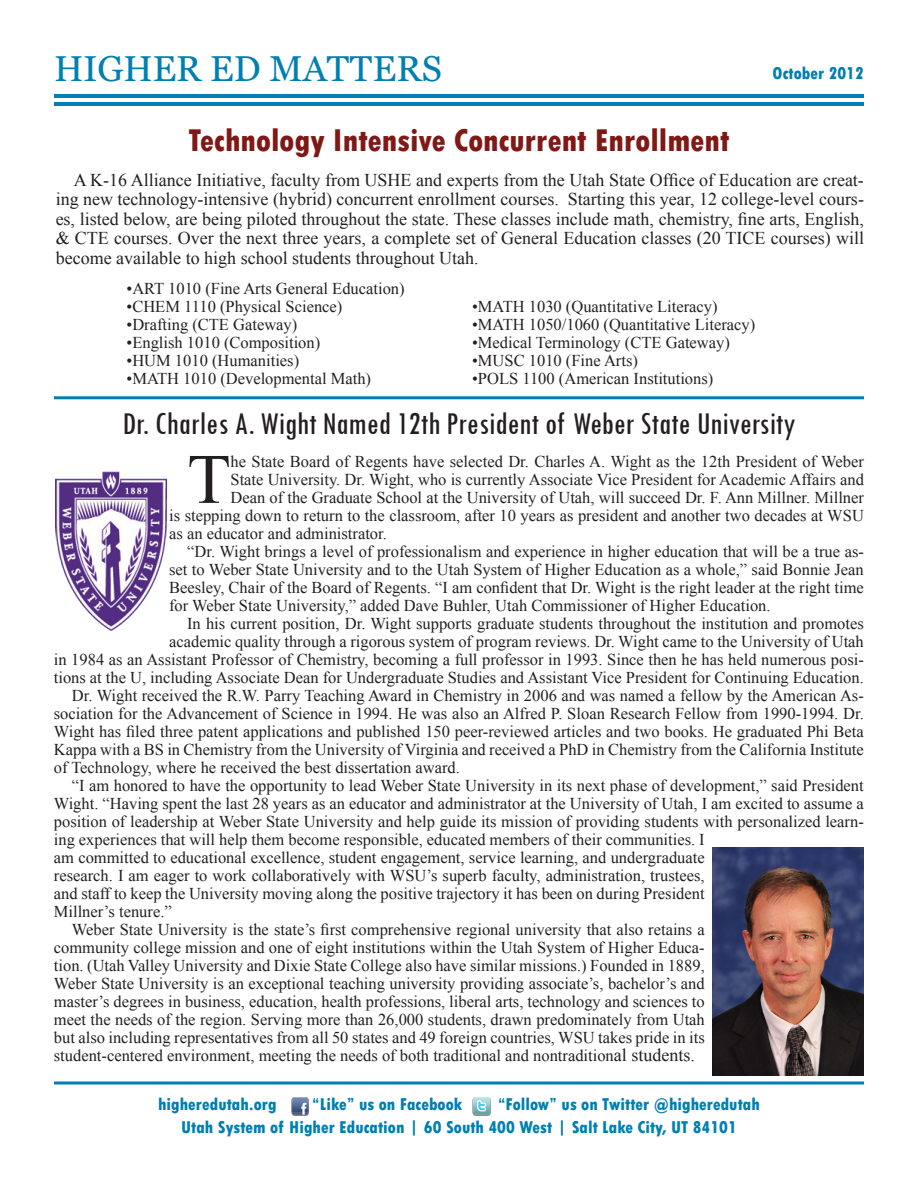
<style>
.page{position:relative;width:918px;height:1188px;background:#fff}
.page>*{position:absolute;margin:0;border:0;box-sizing:border-box;transform-origin:0 0}
.t1{font:70.8px "Times New Roman";color:#231f20}
.t2{font:36px "Georgia";color:#007fb2}
.t3{font:condensed 33px "Tw Cen";color:#231f20}
.t4{font:800 condensed 33px "Tw Cen";color:#801916}
.t5{font:18px/19.5px "Times New Roman";color:#231f20;text-align:justify}
.t6{font:800 condensed 18px "Tw Cen";color:#007fb2}
.t7{font:16.5px "Times New Roman";color:#231f20}
.s1{font-size:18px}
</style>
<div class="page">
<hr style="left:54px;top:94px;width:810px;height:4px;background:#007fb2">
<hr style="left:54px;top:102px;width:810px;height:4px;background:#007fb2">
<hr style="left:54px;top:1082px;width:810px;height:2px;background:#007fb2">
<img style="left:291px;top:1098px;width:18px;height:17px">
<img style="left:472px;top:1098px;width:18px;height:17px">
<img style="left:712px;top:848px;width:152px;height:227px">
<img style="left:56px;top:471px;width:111px;height:159px">
<hr style="left:54px;top:396px;width:810px;height:3px;background:#007fb2">
<h2 class="t2" style="left:54px;top:46px;width:389px">HIGHER ED MATTERS</h2>
<p class="t6" style="left:773px;top:63px;width:93px">October 2012</p>
<h3 class="t4" style="left:188px;top:121px;width:543px">Technology Intensive Concurrent Enrollment</h3>
<p class="t5" style="left:56px;top:170px;width:810px;text-indent:18px">A K-16 Alliance Initiative, faculty from USHE and experts from the Utah State Office of Education are creat&shy;ing new technology-intensive (hybrid) concurrent enrollment courses. Starting this year, 12 college-level cours&shy;es, listed below, are being piloted throughout the state. These classes include math, chemistry, fine arts, English, &amp; CTE courses. Over the next three years, a complete set of General Education classes (20 TICE courses) will become available to high school students throughout Utah.</p>
<p class="t7" style="left:127px;top:278px;width:280px">•ART 1010 (Fine Arts General Education)</p>
<p class="t7" style="left:127px;top:296px;width:217px">•CHEM 1110 (Physical Science)</p>
<p class="t7" style="left:127px;top:314px;width:172px">•Drafting (CTE Gateway)</p>
<p class="t7" style="left:127px;top:332px;width:195px">•English 1010 (Composition)</p>
<p class="t7" style="left:127px;top:350px;width:174px">•HUM 1010 (Humanities)</p>
<p class="t7" style="left:127px;top:368px;width:246px">•MATH 1010 (Developmental Math)</p>
<p class="t7" style="left:472px;top:296px;width:247px">•MATH 1030 (Quantitative Literacy)</p>
<p class="t7" style="left:472px;top:314px;width:285px">•MATH 1050/1060 (Quantitative Literacy)</p>
<p class="t7" style="left:472px;top:332px;width:259px">•Medical Terminology (CTE Gateway)</p>
<p class="t7" style="left:472px;top:350px;width:167px">•MUSC 1010 (Fine Arts)</p>
<p class="t7" style="left:472px;top:368px;width:243px">•POLS 1100 (American Institutions)</p>
<h3 class="t3" style="left:122px;top:404px;width:675px">Dr. Charles A. Wight Named 12th President of Weber State University</h3>
<h1 class="t1" style="left:187px;top:432px;width:45px">T</h1>
<p class="t7" style="left:231px;top:450px;width:635px">he State Board of Regents have selected Dr. Charles A. Wight as the 12th President of Weber</p>
<p class="t7" style="left:231px;top:468px;width:635px">State University. Dr. Wight, who is currently Associate Vice President for Academic Affairs and</p>
<p class="t7" style="left:231px;top:486px;width:635px">Dean of the Graduate School at the University of Utah, will succeed Dr. F. Ann Millner. Millner</p>
<p class="t7" style="left:169px;top:504px;width:696px">is stepping down to return to the classroom, after 10 years as president and another two decades at WSU</p>
<p class="t7" style="left:169px;top:522px;width:219px">as an educator and administrator.</p>
<p class="t7" style="left:187px;top:540px;width:678px">“Dr. Wight brings a level of professionalism and experience in higher education that will be a true as-</p>
<p class="t7" style="left:169px;top:558px;width:696px">set to Weber State University and to the Utah System of Higher Education as a whole,” said Bonnie Jean</p>
<p class="t7" style="left:169px;top:576px;width:696px">Beesley, Chair of the Board of Regents. “I am confident that Dr. Wight is the right leader at the right time</p>
<p class="t7" style="left:169px;top:594px;width:603px">for Weber State University,” added Dave Buhler, Utah Commissioner of Higher Education.</p>
<p class="t7" style="left:187px;top:612px;width:678px">In his current position, Dr. Wight supports graduate students throughout the institution and promotes</p>
<p class="t7" style="left:169px;top:630px;width:696px">academic quality through a rigorous system of program reviews. Dr. Wight came to the University of Utah</p>
<p class="t7" style="left:54px;top:648px;width:811px">in 1984 as an Assistant Professor of Chemistry, becoming a full professor in 1993. Since then he has held numerous posi-</p>
<p class="t7" style="left:54px;top:666px;width:812px">tions at the U, including Associate Dean for Undergraduate Studies and Assistant Vice President for Continuing Education.</p>
<p class="t7" style="left:72px;top:684px;width:793px">Dr. Wight received the R.W. Parry Teaching Award in Chemistry in 2006 and was named a fellow by the American As-</p>
<p class="t7" style="left:54px;top:702px;width:812px">sociation for the Advancement of Science in 1994. He was also an Alfred P. Sloan Research Fellow from 1990-1994. Dr.</p>
<p class="t7" style="left:54px;top:720px;width:811px">Wight has filed three patent applications and published 150 peer-reviewed articles and two books. He graduated Phi Beta</p>
<p class="t7" style="left:54px;top:738px;width:812px">Kappa with a BS in Chemistry from the University of Virginia and received a PhD in Chemistry from the California Institute</p>
<p class="t7" style="left:54px;top:756px;width:408px">of Technology, where he received the best dissertation award.</p>
<p class="t7" style="left:72px;top:774px;width:793px">“I am honored to have the opportunity to lead Weber State University in its next phase of development,” said President</p>
<p class="t7" style="left:54px;top:792px;width:812px">Wight. “Having spent the last 28 years as an educator and administrator at the University of Utah, I am excited to assume a</p>
<p class="t7" style="left:54px;top:810px;width:812px">position of leadership at Weber State University and help guide its mission of providing students with personalized learn-</p>
<p class="t7" style="left:54px;top:828px;width:652px">ing experiences that will help them become responsible, educated members of their communities. I</p>
<p class="t7" style="left:54px;top:846px;width:652px">am committed to educational excellence, student engagement, service learning, and undergraduate</p>
<p class="t7" style="left:54px;top:864px;width:652px">research. I am eager to work collaboratively with WSU’s superb faculty, administration, trustees,</p>
<p class="t7" style="left:54px;top:882px;width:652px">and staff to keep the University moving along the positive trajectory it has been on during President</p>
<p class="t7" style="left:54px;top:900px;width:119px">Millner’s tenure.”</p>
<p class="t7" style="left:72px;top:918px;width:634px">Weber State University is the state’s first comprehensive regional university that also retains a</p>
<p class="t7" style="left:54px;top:936px;width:652px">community college mission and one of eight institutions within the Utah System of Higher Educa-</p>
<p class="t7" style="left:54px;top:954px;width:652px">tion. (Utah Valley University and Dixie State College also have similar missions.) Founded in 1889,</p>
<p class="t7" style="left:54px;top:972px;width:652px">Weber State University is an exceptional teaching university providing associate’s, bachelor’s and</p>
<p class="t7" style="left:54px;top:990px;width:652px">master’s degrees in business, education, health professions, liberal arts, technology and sciences to</p>
<p class="t7" style="left:54px;top:1008px;width:652px">meet the needs of the region. Serving more than 26,000 students, drawn predominately from Utah</p>
<p class="t7" style="left:54px;top:1026px;width:652px">but also including representatives from all 50 states and 49 foreign countries, WSU takes pride in its</p>
<p class="t7" style="left:54px;top:1044px;width:643px">student-centered environment, meeting the needs of both traditional and nontradition<span class="s1">al students.</span></p>
<p class="t6" style="left:158px;top:1094px;width:120px">higheredutah.org</p>
<p class="t6" style="left:312px;top:1094px;width:152px">“Like” us on Facebook</p>
<p class="t6" style="left:498px;top:1094px;width:264px">“Follow” us on Twitter @higheredutah</p>
<p class="t6" style="left:181px;top:1116px;width:557px">Utah System of Higher Education | 60 South 400 West | Salt Lake City, UT 84101</p>
</div>
